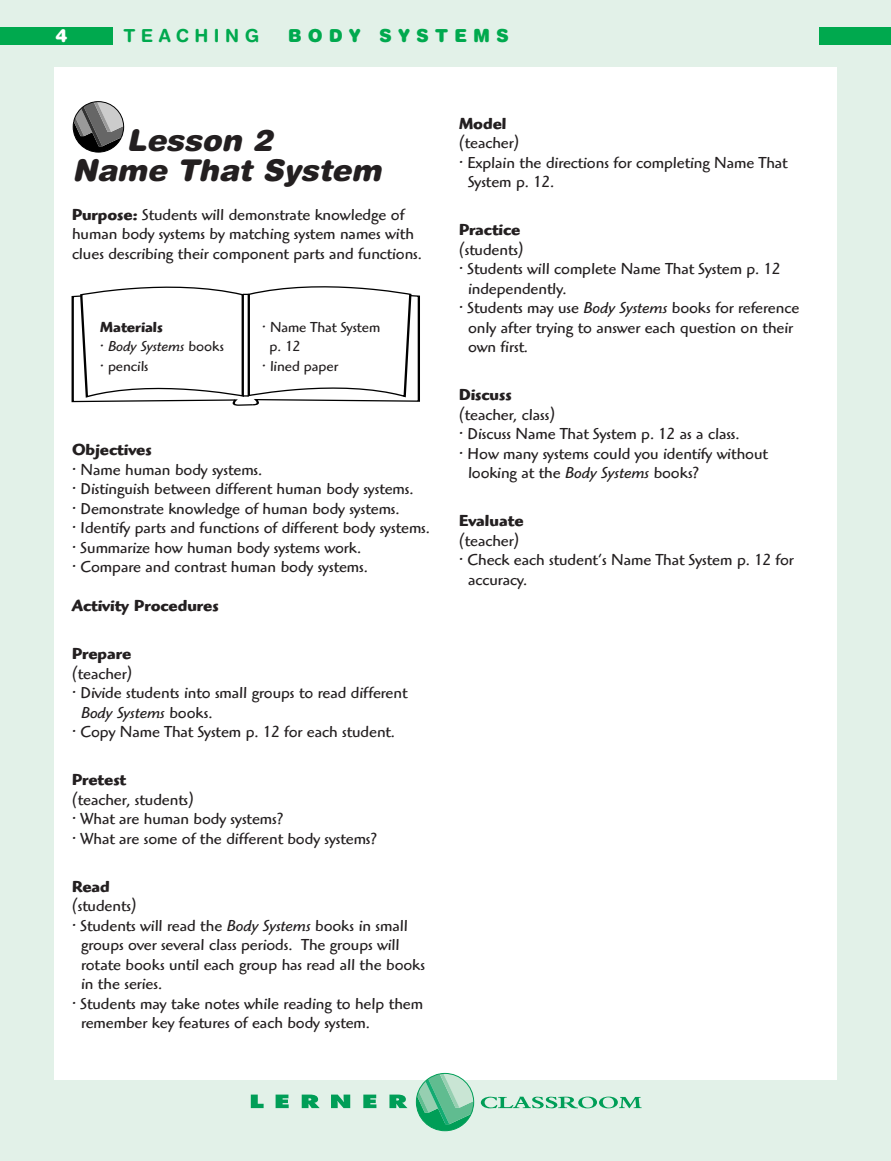
<style>
.page{position:relative;width:891px;height:1161px;background:#e2f1e8}
.page>*{position:absolute;margin:0;border:0;box-sizing:border-box;transform-origin:0 0}
.t1{font:italic 900 30px/30px "Helvetica Rounded";color:#231f20}
.t2{font:900 18px "Helvetica Rounded";letter-spacing:.335em;color:#00a94e}
.t3{font:700 18px "Helvetica Rounded";letter-spacing:.305em;color:#00a94e}
.t4{font:900 18px "Helvetica Rounded";color:#fff}
.t5{font:16.5px/19.5px "Highlander";color:#231f20}
.t6{font:700 16.5px "Highlander";color:#231f20}
.t7{font:15px/19.5px "Highlander";color:#231f20}
.t8{font:italic 15px "Highlander";color:#231f20}
.t9{font:700 15px "Highlander";color:#231f20}
.s1{font-weight:700}
.s2{font-style:normal}
.s3{font-style:italic}
</style>
<div class="page">
<div style="left:54px;top:67px;width:783px;height:1013px;background:#fff"></div>
<svg style="left:416px;top:1073px;width:58px;height:58px"></svg>
<svg style="left:251px;top:1095px;width:13px;height:13px"></svg>
<svg style="left:276px;top:1095px;width:13px;height:13px"></svg>
<svg style="left:302px;top:1095px;width:18px;height:13px"></svg>
<svg style="left:331px;top:1095px;width:19px;height:13px"></svg>
<svg style="left:363px;top:1095px;width:13px;height:13px"></svg>
<svg style="left:389px;top:1095px;width:19px;height:13px"></svg>
<svg style="left:481px;top:1097px;width:161px;height:11px"></svg>
<div style="left:0;top:27px;width:112px;height:18px;background:#00a94e"></div>
<div style="left:819px;top:27px;width:72px;height:18px;background:#00a94e"></div>
<svg style="left:73px;top:102px;width:51px;height:50px"></svg>
<svg style="left:71px;top:286px;width:349px;height:120px"></svg>
<p class="t4" style="left:56px;top:29px;width:14px">4</p>
<p class="t3" style="left:123px;top:28px;width:137px">TEACHING</p>
<p class="t2" style="left:288px;top:28px;width:223px">BODY SYSTEMS</p>
<h1 class="t1" style="left:72px;top:128px;width:317px;text-indent:54px">Lesson 2<br>Name That System</h1>
<p class="t5" style="left:72px;top:207px;width:351px"><span class="s1">Purpose:</span> Students will demonstrate knowledge of human body systems by matching system names with clues describing their component parts and functions.</p>
<p class="t9" style="left:100px;top:322px;width:64px">Materials</p>
<p class="t8" style="left:100px;top:341px;width:125px"><span class="s2">•</span> Body Systems <span class="s2">books</span></p>
<p class="t7" style="left:100px;top:358px;width:50px">• pencils</p>
<p class="t7" style="left:270px;top:319px;width:112px;text-indent:-8px">• Name That System p. 12</p>
<p class="t7" style="left:262px;top:358px;width:77px">• lined paper</p>
<p class="t6" style="left:72px;top:444px;width:81px">Objectives</p>
<p class="t5" style="left:72px;top:462px;width:192px">• Name human body systems.</p>
<p class="t5" style="left:72px;top:481px;width:343px">• Distinguish between different human body systems.</p>
<p class="t5" style="left:72px;top:501px;width:329px">• Demonstrate knowledge of human body systems.</p>
<p class="t5" style="left:72px;top:520px;width:359px">• Identify parts and functions of different body systems.</p>
<p class="t5" style="left:72px;top:540px;width:291px">• Summarize how human body systems work.</p>
<p class="t5" style="left:72px;top:559px;width:297px">• Compare and contrast human body systems.</p>
<p class="t6" style="left:72px;top:600px;width:148px">Activity Procedures</p>
<p class="t6" style="left:72px;top:648px;width:61px">Prepare</p>
<p class="t5" style="left:72px;top:666px;width:62px">(teacher)</p>
<p class="t5" style="left:81px;top:685px;width:328px;text-indent:-9px">• Divide students into small groups to read different<br><span class="s3">Body Systems</span> books.</p>
<p class="t5" style="left:72px;top:724px;width:324px">• Copy Name That System p. 12 for each student.</p>
<p class="t6" style="left:72px;top:774px;width:56px">Pretest</p>
<p class="t5" style="left:72px;top:792px;width:123px">(teacher, students)</p>
<p class="t5" style="left:72px;top:811px;width:213px">• What are human body systems?</p>
<p class="t5" style="left:72px;top:831px;width:307px">• What are some of the different body systems?</p>
<p class="t6" style="left:72px;top:881px;width:39px">Read</p>
<p class="t5" style="left:72px;top:898px;width:66px">(students)</p>
<p class="t5" style="left:81px;top:918px;width:346px;text-indent:-9px">• Students will read the <span class="s3">Body Systems</span> books in small groups over several class periods. The groups will rotate books until each group has read all the books in the series.</p>
<p class="t5" style="left:81px;top:996px;width:344px;text-indent:-9px">• Students may take notes while reading to help them remember key features of each body system.</p>
<p class="t6" style="left:459px;top:118px;width:49px">Model</p>
<p class="t5" style="left:459px;top:135px;width:62px">(teacher)</p>
<p class="t5" style="left:468px;top:155px;width:321px;text-indent:-9px">• Explain the directions for completing Name That<br>System p. 12.</p>
<p class="t6" style="left:459px;top:224px;width:63px">Practice</p>
<p class="t5" style="left:459px;top:242px;width:66px">(students)</p>
<p class="t5" style="left:468px;top:261px;width:314px;text-indent:-9px">• Students will complete Name That System p. 12 independently.</p>
<p class="t5" style="left:468px;top:300px;width:333px;text-indent:-9px">• Students may use <span class="s3">Body Systems</span> books for reference only after trying to answer each question on their own first.</p>
<p class="t6" style="left:459px;top:389px;width:54px">Discuss</p>
<p class="t5" style="left:459px;top:407px;width:98px">(teacher, class)</p>
<p class="t5" style="left:459px;top:426px;width:282px">• Discuss Name That System p. 12 as a class.</p>
<p class="t5" style="left:468px;top:446px;width:301px;text-indent:-9px">• How many systems could you identify without looking at the <span class="s3">Body Systems</span> books?</p>
<p class="t6" style="left:459px;top:515px;width:66px">Evaluate</p>
<p class="t5" style="left:459px;top:533px;width:62px">(teacher)</p>
<p class="t5" style="left:468px;top:552px;width:327px;text-indent:-9px">• Check each student’s Name That System p. 12 for accuracy.</p>
</div>
